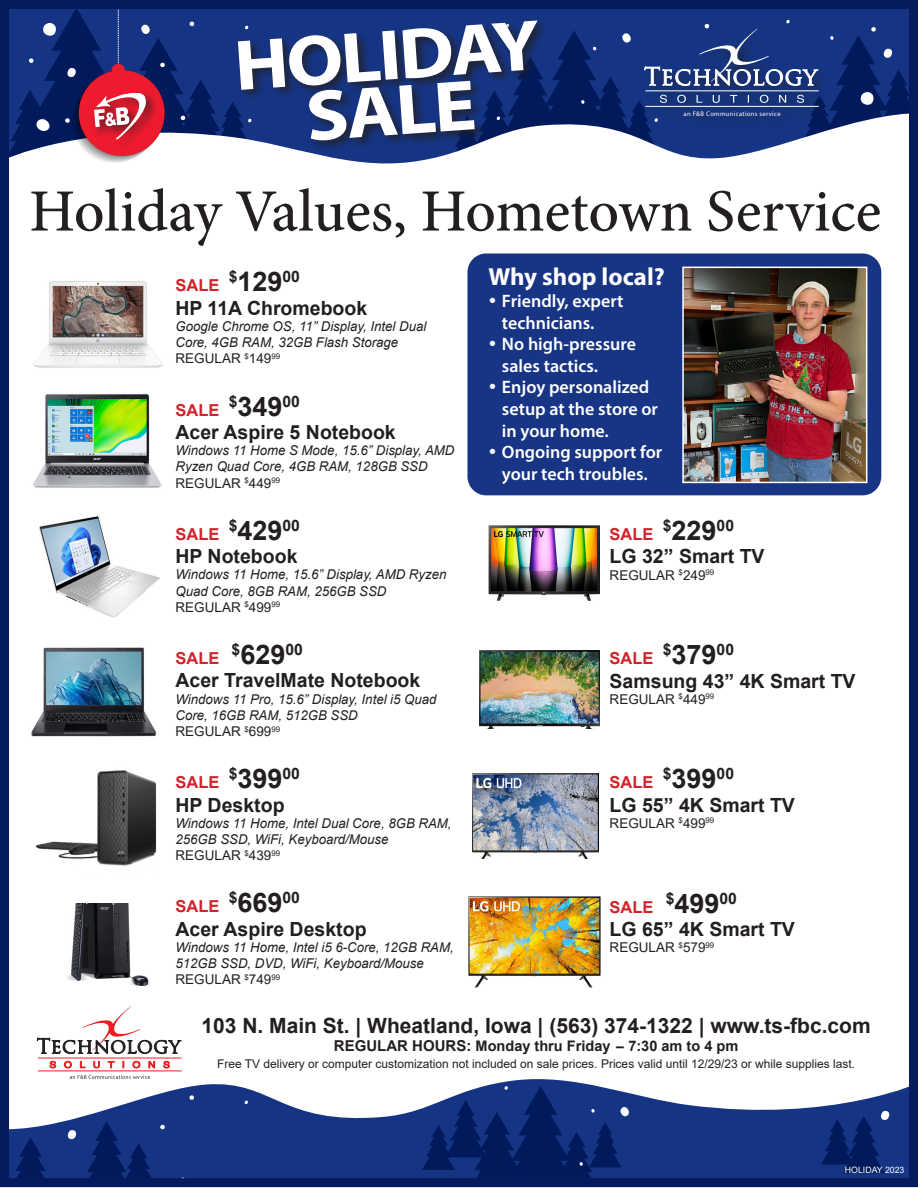
<style>
.page{position:relative;width:918px;height:1188px;background:#fff}
.page>*{position:absolute;margin:0;border:0;box-sizing:border-box;transform-origin:0 0}
.t1{font:700 72px "Myriad Pro";color:#fff;scale:1.1 1}
.t2{font:500 60px "Minion Pro";color:#231f20}
.t3{font:700 24.75px "Myriad Pro";color:#fff}
.t4{font:700 21px "Arial";color:#231f20}
.t5{font:700 19.5px "Arial";color:#231f20}
.t6{font:600 18px/21.6px "Myriad Pro";color:#fff}
.t7{font:700 16.5px "Arial";color:#d1232a}
.t8{font:700 15.75px "Arial";color:#231f20}
.t9{font:700 14.55px "Arial";color:#231f20}
.t10{font:italic 13.5px/16.2px "Arial";color:#231f20}
.t11{font:13.5px "Arial";color:#231f20}
.t12{font:12px "Arial";color:#231f20}
.t13{font:8.7px "Arial";color:#fff}
.t14{font:6.6px "Myriad";letter-spacing:.05em;color:#fff}
.s1{font-size:27px}
.s2{font-size:15px}
</style>
<div class="page">
<div style="left:7px;top:1070px;width:903px;height:114px;background:#153584"></div>
<svg style="left:87px;top:1129px;width:64px;height:48px"></svg>
<svg style="left:10px;top:1070px;width:898px;height:59px;fill:#fff"></svg>
<svg style="left:67px;top:1130px;width:10px;height:10px"></svg>
<svg style="left:821px;top:1110px;width:69px;height:63px"></svg>
<svg style="left:141px;top:1086px;width:9px;height:10px"></svg>
<svg style="left:16px;top:1137px;width:29px;height:40px"></svg>
<svg style="left:42px;top:1084px;width:15px;height:15px"></svg>
<svg style="left:189px;top:1095px;width:5px;height:5px"></svg>
<svg style="left:29px;top:1120px;width:5px;height:5px"></svg>
<svg style="left:732px;top:1098px;width:9px;height:8px"></svg>
<svg style="left:868px;top:1089px;width:5px;height:5px"></svg>
<svg style="left:702px;top:1086px;width:5px;height:5px"></svg>
<svg style="left:784px;top:1082px;width:4px;height:4px"></svg>
<svg style="left:245px;top:1100px;width:3px;height:4px"></svg>
<svg style="left:828px;top:1098px;width:3px;height:4px"></svg>
<svg style="left:422px;top:1086px;width:208px;height:91px"></svg>
<svg style="left:160px;top:1124px;width:5px;height:6px"></svg>
<div style="left:468px;top:254px;width:413px;height:241px;background:#173584;border-radius:18px"></div>
<div style="left:467px;top:254px;width:414px;height:241px;border:2px solid #173584;border-radius:18px"></div>
<div style="left:6px;top:6px;width:907px;height:171px;background:#153584"></div>
<svg style="left:10px;top:152px;width:898px;height:25px;background:#eef0f6"></svg>
<hr style="left:38px;top:1071px;width:144px;height:1px;background:#ee1d23">
<svg style="left:37px;top:1006px;width:145px;height:62px"></svg>
<svg style="left:70px;top:1075px;width:80px;height:4px"></svg>
<img style="left:685px;top:270px;width:179px;height:210px">
<div style="left:682px;top:267px;width:185px;height:216px;border:2px solid #fff"></div>
<div style="left:236px;top:18px;width:313px;height:134px;background:#231f20;opacity:.75"></div>
<img style="left:33px;top:394px;width:129px;height:94px">
<img style="left:488px;top:526px;width:111px;height:74px">
<svg style="left:451px;top:20px;width:457px;height:141px"></svg>
<img style="left:67px;top:904px;width:83px;height:82px">
<img style="left:480px;top:651px;width:119px;height:77px">
<img style="left:34px;top:281px;width:128px;height:87px">
<img style="left:472px;top:774px;width:126px;height:85px">
<img style="left:468px;top:896px;width:132px;height:92px">
<img style="left:39px;top:516px;width:121px;height:102px">
<img style="left:32px;top:647px;width:125px;height:90px">
<img style="left:36px;top:770px;width:120px;height:96px">
<svg style="left:10px;top:10px;width:243px;height:155px"></svg>
<div style="left:0;top:0;width:918px;height:1187px;border:9px solid #061b5d"></div>
<p class="t1" style="left:231px;top:19px;width:280px;rotate:-4deg">HOLIDAY</p>
<p class="t1" style="left:303px;top:70px;width:156px;rotate:-4deg">SALE</p>
<p class="t14" style="left:684px;top:110px;width:99px">an F&amp;B Communications service</p>
<p class="t2" style="left:29px;top:171px;width:854px">Holiday Values, Hometown Service</p>
<p class="t7" style="left:176px;top:274px;width:46px">SALE</p>
<p class="t8" style="left:229px;top:266px;width:73px">$<span class="s1">129</span>00</p>
<p class="t5" style="left:176px;top:294px;width:193px">HP 11A Chromebook</p>
<p class="t10" style="left:176px;top:318px;width:252px">Google Chrome OS, 11” Display, Intel Dual<br>Core, 4GB RAM, 32GB Flash Storage</p>
<p class="t11" style="left:176px;top:349px;width:106px">REGULAR <sup>$</sup>149<sup>99</sup></p>
<p class="t7" style="left:176px;top:398px;width:46px">SALE</p>
<p class="t8" style="left:229px;top:390px;width:73px">$<span class="s1">349</span>00</p>
<p class="t5" style="left:176px;top:418px;width:222px">Acer Aspire 5 Notebook</p>
<p class="t10" style="left:176px;top:443px;width:281px">Windows 11 Home S Mode, 15.6” Display, AMD<br>Ryzen Quad Core, 4GB RAM, 128GB SSD</p>
<p class="t11" style="left:176px;top:474px;width:106px">REGULAR <sup>$</sup>449<sup>99</sup></p>
<p class="t7" style="left:176px;top:522px;width:46px">SALE</p>
<p class="t8" style="left:229px;top:514px;width:73px">$<span class="s1">429</span>00</p>
<p class="t5" style="left:176px;top:543px;width:124px">HP Notebook</p>
<p class="t10" style="left:176px;top:567px;width:272px">Windows 11 Home, 15.6” Display, AMD Ryzen<br>Quad Core, 8GB RAM, 256GB SSD</p>
<p class="t11" style="left:176px;top:598px;width:106px">REGULAR <sup>$</sup>499<sup>99</sup></p>
<p class="t7" style="left:176px;top:647px;width:46px">SALE</p>
<p class="t8" style="left:232px;top:638px;width:73px">$<span class="s1">629</span>00</p>
<p class="t5" style="left:176px;top:667px;width:246px">Acer TravelMate Notebook</p>
<p class="t10" style="left:176px;top:691px;width:263px">Windows 11 Pro, 15.6” Display, Intel i5 Quad<br>Core, 16GB RAM, 512GB SSD</p>
<p class="t11" style="left:176px;top:722px;width:106px">REGULAR <sup>$</sup>699<sup>99</sup></p>
<p class="t7" style="left:176px;top:771px;width:46px">SALE</p>
<p class="t8" style="left:229px;top:763px;width:73px">$<span class="s1">399</span>00</p>
<p class="t5" style="left:176px;top:791px;width:111px">HP Desktop</p>
<p class="t10" style="left:176px;top:815px;width:278px">Windows 11 Home, Intel Dual Core, 8GB RAM,<br>256GB SSD, WiFi, Keyboard/Mouse</p>
<p class="t11" style="left:176px;top:846px;width:106px">REGULAR <sup>$</sup>439<sup>99</sup></p>
<p class="t3" style="left:488px;top:261px;width:178px">Why shop local?</p>
<p class="t6" style="left:502px;top:290px;width:123px">Friendly, expert technicians.</p>
<p class="t6" style="left:502px;top:333px;width:136px">No high-pressure sales tactics.</p>
<p class="t6" style="left:502px;top:376px;width:158px">Enjoy personalized setup at the store or in your home.</p>
<p class="t6" style="left:502px;top:441px;width:162px">Ongoing support for your tech troubles.</p>
<p class="t7" style="left:610px;top:523px;width:46px">SALE</p>
<p class="t8" style="left:663px;top:514px;width:73px">$<span class="s1">229</span>00</p>
<p class="t5" style="left:610px;top:543px;width:156px">LG 32” Smart TV</p>
<p class="t11" style="left:610px;top:566px;width:106px">REGULAR <sup>$</sup>249<sup>99</sup></p>
<p class="t7" style="left:610px;top:647px;width:46px">SALE</p>
<p class="t8" style="left:663px;top:639px;width:73px">$<span class="s1">379</span>00</p>
<p class="t5" style="left:610px;top:667px;width:247px">Samsung 43” 4K Smart TV</p>
<p class="t11" style="left:610px;top:690px;width:106px">REGULAR <sup>$</sup>449<sup>99</sup></p>
<p class="t7" style="left:610px;top:771px;width:46px">SALE</p>
<p class="t8" style="left:663px;top:763px;width:73px">$<span class="s1">399</span>00</p>
<p class="t5" style="left:610px;top:791px;width:187px">LG 55” 4K Smart TV</p>
<p class="t11" style="left:610px;top:814px;width:106px">REGULAR <sup>$</sup>499<sup>99</sup></p>
<p class="t7" style="left:176px;top:895px;width:46px">SALE</p>
<p class="t8" style="left:229px;top:887px;width:73px">$<span class="s1">669</span>00</p>
<p class="t5" style="left:176px;top:915px;width:193px">Acer Aspire Desktop</p>
<p class="t10" style="left:176px;top:939px;width:280px">Windows 11 Home, Intel i5 6-Core, 12GB RAM,<br>512GB SSD, DVD, WiFi, Keyboard/Mouse</p>
<p class="t11" style="left:176px;top:970px;width:106px">REGULAR <sup>$</sup>749<sup>99</sup></p>
<p class="t4" style="left:202px;top:1011px;width:671px">103 N. Main St. | Wheatland, Iowa | (563) 374-1322 | www.ts-fbc.com</p>
<p class="t9" style="left:334px;top:1036px;width:406px"><span class="s2">REGULAR HOURS:</span> Monday thru Friday - 7:30 am to 4 pm</p>
<p class="t12" style="left:217px;top:1056px;width:640px">Free TV delivery or computer customization not included on sale prices. Prices valid until 12/29/23 or while supplies last.</p>
<p class="t7" style="left:610px;top:895px;width:46px">SALE</p>
<p class="t8" style="left:666px;top:887px;width:73px">$<span class="s1">499</span>00</p>
<p class="t5" style="left:610px;top:915px;width:187px">LG 65” 4K Smart TV</p>
<p class="t11" style="left:610px;top:938px;width:106px">REGULAR <sup>$</sup>579<sup>99</sup></p>
<p class="t13" style="left:845px;top:1164px;width:61px">HOLIDAY 2023</p>
</div>
